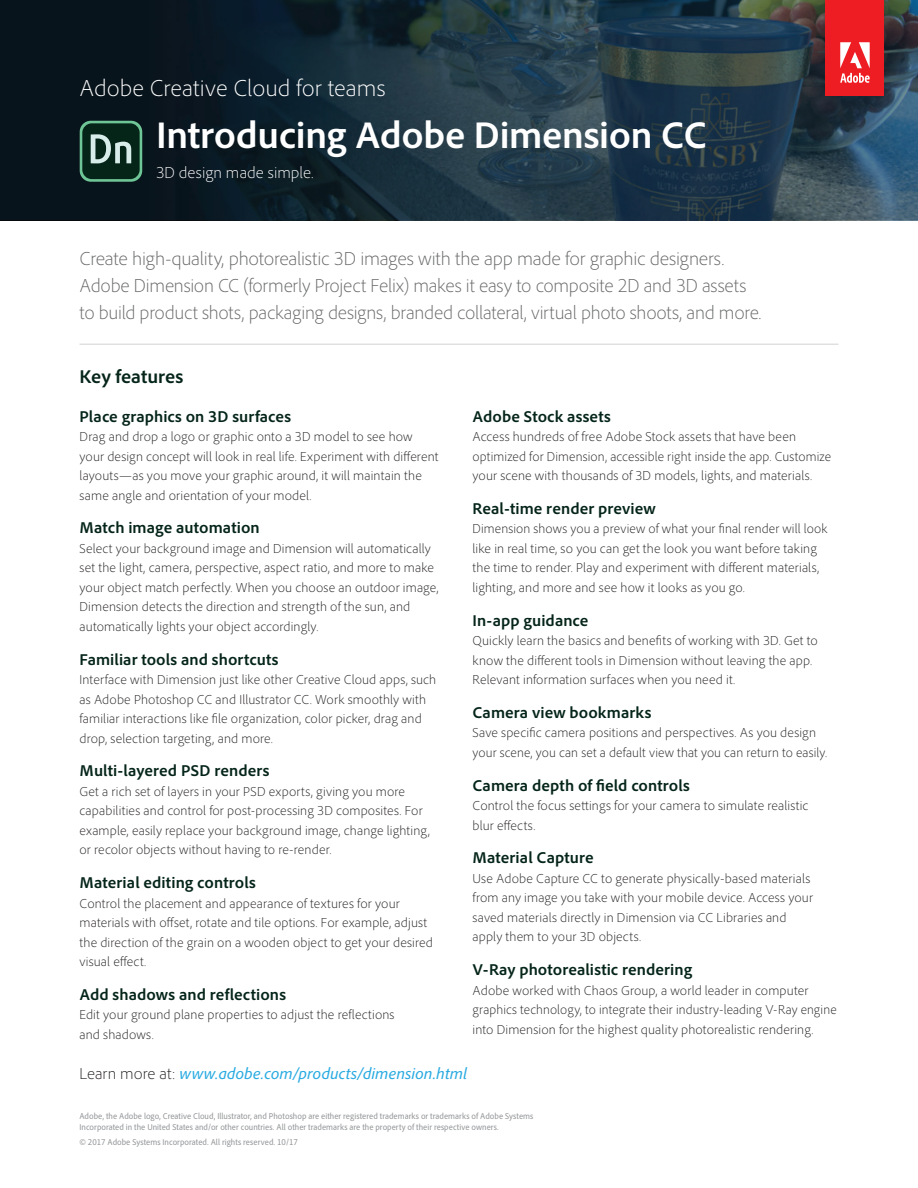
<style>
.page{position:relative;width:918px;height:1188px;background:#fff}
.page>*{position:absolute;margin:0;border:0;box-sizing:border-box;transform-origin:0 0}
.t1{font:700 39px "Adobe Clean";letter-spacing:-.01em;color:#fff}
.t2{font:300 24px "Adobe Clean";color:#fff}
.t3{font:300 19.5px/27px "Adobe Clean";letter-spacing:-.015em;color:#656666}
.t4{font:700 19.5px "Adobe Clean";color:#052519}
.t5{font:700 16.5px "Adobe Clean";letter-spacing:.005em;color:#052519}
.t6{font:italic 16.5px "Adobe Clean";letter-spacing:.005em;color:#2aabe1}
.t7{font:300 16.5px "Adobe Clean";color:#fff}
.t8{font:300 13.5px/19.5px "Adobe Clean";letter-spacing:.01em;color:#231f20}
.t9{font:semi-condensed 9px/10.8px "Adobe Clean";color:#939598}
.s1{font-weight:300;font-style:normal;color:#231f20}
</style>
<div class="page">
<svg style="left:0;top:0;width:918px;height:220px;background:#1b2f3b"></svg>
<hr style="left:80px;top:344px;width:759px;height:1px;background:#d1d2d4">
<svg style="left:80px;top:121px;width:62px;height:61px"></svg>
<div style="left:82px;top:123px;width:58px;height:56px;background:#052519;border-radius:9px"></div>
<svg style="left:91px;top:134px;width:40px;height:29px"></svg>
<div style="left:826px;top:0;width:58px;height:96px;background:#ee1d23"></div>
<svg style="left:840px;top:42px;width:30px;height:41px"></svg>
<h2 class="t2" style="left:80px;top:74px;width:308px">Adobe Creative Cloud for teams</h2>
<h1 class="t1" style="left:156px;top:111px;width:552px">Introducing Adobe Dimension CC</h1>
<p class="t7" style="left:156px;top:163px;width:159px">3D design made simple.</p>
<p class="t3" style="left:80px;top:245px;width:684px">Create high-quality, photorealistic 3D images with the app made for graphic designers.<br>Adobe Dimension CC (formerly Project Felix) makes it easy to composite 2D and 3D assets to build product shots, packaging designs, branded collateral, virtual photo shoots, and more.</p>
<h3 class="t4" style="left:80px;top:365px;width:106px">Key features</h3>
<p class="t5" style="left:80px;top:406px;width:213px">Place graphics on 3D surfaces</p>
<p class="t8" style="left:80px;top:427px;width:361px">Drag and drop a logo or graphic onto a 3D model to see how your design concept will look in real life. Experiment with different layouts—as you move your graphic around, it will maintain the same angle and orientation of your model.</p>
<p class="t5" style="left:80px;top:518px;width:182px">Match image automation</p>
<p class="t8" style="left:80px;top:539px;width:361px">Select your background image and Dimension will automatically set the light, camera, perspective, aspect ratio, and more to make your object match perfectly. When you choose an outdoor image, Dimension detects the direction and strength of the sun, and automatically lights your object accordingly.</p>
<p class="t5" style="left:80px;top:649px;width:201px">Familiar tools and shortcuts</p>
<p class="t8" style="left:80px;top:670px;width:358px">Interface with Dimension just like other Creative Cloud apps, such as Adobe Photoshop CC and Illustrator CC. Work smoothly with familiar interactions like file organization, color picker, drag and drop, selection targeting, and more.</p>
<p class="t5" style="left:80px;top:761px;width:192px">Multi-layered PSD renders</p>
<p class="t8" style="left:80px;top:782px;width:352px">Get a rich set of layers in your PSD exports, giving you more capabilities and control for post-processing 3D composites. For example, easily replace your background image, change lighting, or recolor objects without having to re-render.</p>
<p class="t5" style="left:80px;top:873px;width:178px">Material editing controls</p>
<p class="t8" style="left:80px;top:893px;width:355px">Control the placement and appearance of textures for your materials with offset, rotate and tile options. For example, adjust the direction of the grain on a wooden object to get your desired visual effect.</p>
<p class="t5" style="left:80px;top:984px;width:208px">Add shadows and reflections</p>
<p class="t8" style="left:80px;top:1005px;width:317px">Edit your ground plane properties to adjust the reflections and shadows.</p>
<p class="t5" style="left:472px;top:406px;width:140px">Adobe Stock assets</p>
<p class="t8" style="left:472px;top:427px;width:360px">Access hundreds of free Adobe Stock assets that have been optimized for Dimension, accessible right inside the app. Customize your scene with thousands of 3D models, lights, and materials.</p>
<p class="t5" style="left:472px;top:498px;width:185px">Real-time render preview</p>
<p class="t8" style="left:472px;top:519px;width:357px">Dimension shows you a preview of what your final render will look like in real time, so you can get the look you want before taking the time to render. Play and experiment with different materials, lighting, and more and see how it looks as you go.</p>
<p class="t5" style="left:472px;top:610px;width:118px">In-app guidance</p>
<p class="t8" style="left:472px;top:631px;width:347px">Quickly learn the basics and benefits of working with 3D. Get to know the different tools in Dimension without leaving the app.<br>Relevant information surfaces when you need it.</p>
<p class="t5" style="left:472px;top:702px;width:180px">Camera view bookmarks</p>
<p class="t8" style="left:472px;top:723px;width:356px">Save specific camera positions and perspectives. As you design your scene, you can set a default view that you can return to easily.</p>
<p class="t5" style="left:472px;top:775px;width:219px">Camera depth of field controls</p>
<p class="t8" style="left:472px;top:796px;width:337px">Control the focus settings for your camera to simulate realistic blur effects.</p>
<p class="t5" style="left:472px;top:848px;width:123px">Material Capture</p>
<p class="t8" style="left:472px;top:869px;width:342px">Use Adobe Capture CC to generate physically-based materials from any image you take with your mobile device. Access your saved materials directly in Dimension via CC Libraries and apply them to your 3D objects.</p>
<p class="t5" style="left:472px;top:960px;width:221px">V-Ray photorealistic rendering</p>
<p class="t8" style="left:472px;top:980px;width:366px">Adobe worked with Chaos Group, a world leader in computer graphics technology, to integrate their industry-leading V-Ray engine into Dimension for the highest quality photorealistic rendering.</p>
<p class="t6" style="left:80px;top:1063px;width:389px"><span class="s1">Learn more at:</span> www.adobe.com/products/dimension.html</p>
<p class="t9" style="left:79px;top:1110px;width:455px">Adobe, the Adobe logo, Creative Cloud, Illustrator, and Photoshop are either registered trademarks or trademarks of Adobe Systems<br>Incorporated in the United States and/or other countries. All other trademarks are the property of their respective owners.</p>
<p class="t9" style="left:79px;top:1136px;width:220px">© 2017 Adobe Systems Incorporated. All rights reserved. 10/17</p>
</div>
